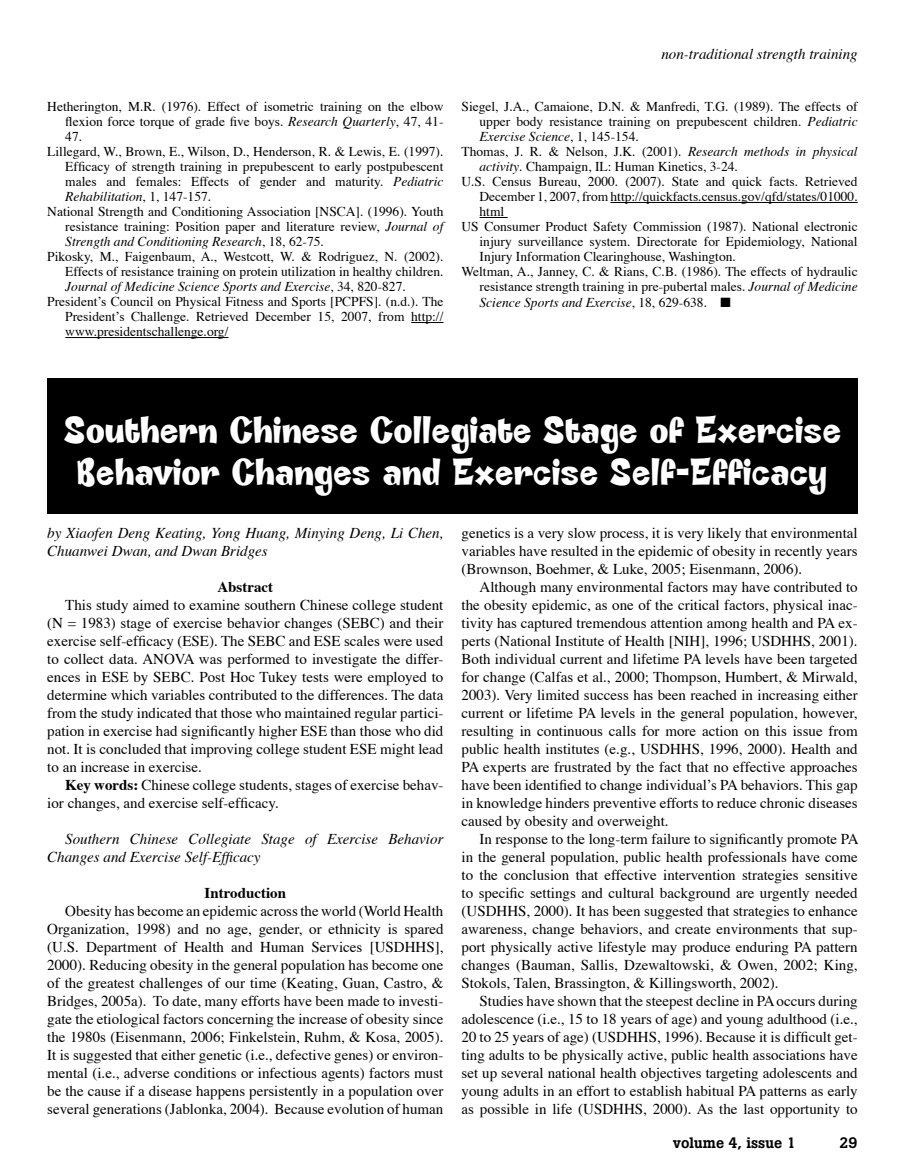
<style>
.page{position:relative;width:905px;height:1175px;background:#fff}
.page>*{position:absolute;margin:0;border:0;box-sizing:border-box;transform-origin:0 0}
.t1{font:36px/42px "Godfrey";color:#fff;text-align:center}
.t2{font:15px/18px "Times";color:#000;text-align:justify}
.t3{font:italic 15px/18px "Times";color:#000}
.t4{font:700 15px "Times";color:#000}
.t5{font:500 15px "Boton";color:#000}
.t6{font:13.5px "Times";color:#000}
.t7{font:italic 13.5px "Times";color:#000}
.s1{font-style:italic}
.s2{font-style:normal}
.s3{font-weight:700}
</style>
<div class="page">
<hr style="left:411px;top:322px;width:32px;height:1px;background:#000">
<hr style="left:65px;top:337px;width:163px;height:1px;background:#000">
<hr style="left:610px;top:202px;width:247px;height:1px;background:#000">
<svg style="left:479px;top:217px;width:28px;height:1px"></svg>
<div style="left:47px;top:378px;width:810px;height:135px;background:#000"></div>
<p class="t3" style="left:661px;top:45px;width:198px">non-traditional strength training</p>
<p class="t6" style="left:47px;top:98px;width:397px">Hetherington, M.R. (1976). Effect of isometric training on the elbow</p>
<p class="t6" style="left:65px;top:113px;width:379px">flexion force torque of grade five boys. <span class="s1">Research Quarterly</span>, 47, 41-</p>
<p class="t6" style="left:65px;top:128px;width:18px">47.</p>
<p class="t6" style="left:47px;top:143px;width:397px">Lillegard, W., Brown, E., Wilson, D., Henderson, R. &amp; Lewis, E. (1997).</p>
<p class="t6" style="left:65px;top:158px;width:379px">Efficacy of strength training in prepubescent to early postpubescent</p>
<p class="t6" style="left:65px;top:173px;width:379px">males and females: Effects of gender and maturity. <span class="s1">Pediatric</span></p>
<p class="t7" style="left:65px;top:188px;width:147px">Rehabilitation<span class="s2">, 1, 147-157.</span></p>
<p class="t6" style="left:47px;top:203px;width:398px">National Strength and Conditioning Association [NSCA]. (1996). Youth</p>
<p class="t6" style="left:65px;top:218px;width:379px">resistance training: Position paper and literature review, <span class="s1">Journal of</span></p>
<p class="t7" style="left:65px;top:233px;width:260px">Strength and Conditioning Research<span class="s2">, 18, 62-75.</span></p>
<p class="t6" style="left:47px;top:248px;width:397px">Pikosky, M., Faigenbaum, A., Westcott, W. &amp; Rodriguez, N. (2002).</p>
<p class="t6" style="left:65px;top:263px;width:379px">Effects of resistance training on protein utilization in healthy children.</p>
<p class="t7" style="left:65px;top:278px;width:342px">Journal of Medicine Science Sports and Exercise<span class="s2">, 34, 820-827.</span></p>
<p class="t6" style="left:47px;top:293px;width:397px">Presidentʼs Council on Physical Fitness and Sports [PCPFS]. (n.d.). The</p>
<p class="t6" style="left:65px;top:308px;width:379px">Presidentʼs Challenge. Retrieved December 15, 2007, from http://</p>
<p class="t6" style="left:65px;top:323px;width:165px">www.presidentschallenge.org/</p>
<p class="t6" style="left:461px;top:98px;width:397px">Siegel, J.A., Camaione, D.N. &amp; Manfredi, T.G. (1989). The effects of</p>
<p class="t6" style="left:479px;top:113px;width:379px">upper body resistance training on prepubescent children. <span class="s1">Pediatric</span></p>
<p class="t7" style="left:479px;top:128px;width:161px">Exercise Science<span class="s2">, 1, 145-154.</span></p>
<p class="t6" style="left:461px;top:143px;width:398px">Thomas, J. R. &amp; Nelson, J.K. (2001). <span class="s1">Research methods in physical</span></p>
<p class="t6" style="left:479px;top:158px;width:260px"><span class="s1">activity</span>. Champaign, IL: Human Kinetics, 3-24.</p>
<p class="t6" style="left:461px;top:173px;width:398px">U.S. Census Bureau, 2000. (2007). State and quick facts. Retrieved</p>
<p class="t6" style="left:479px;top:188px;width:380px">December 1, 2007, from http://quickfacts.census.gov/qfd/states/01000.</p>
<p class="t6" style="left:479px;top:203px;width:26px">html</p>
<p class="t6" style="left:461px;top:218px;width:398px">US Consumer Product Safety Commission (1987). National electronic</p>
<p class="t6" style="left:479px;top:233px;width:379px">injury surveillance system. Directorate for Epidemiology, National</p>
<p class="t6" style="left:479px;top:248px;width:258px">Injury Information Clearinghouse, Washington.</p>
<p class="t6" style="left:461px;top:263px;width:397px">Weltman, A., Janney, C. &amp; Rians, C.B. (1986). The effects of hydraulic</p>
<p class="t6" style="left:479px;top:278px;width:379px">resistance strength training in pre-pubertal males. <span class="s1">Journal of Medicine</span></p>
<p class="t7" style="left:479px;top:294px;width:253px">Science Sports and Exercise<span class="s2">, 18, 629-638.</span> ■</p>
<h1 class="t1" style="left:64px;top:409px;width:778px">Southern Chinese Collegiate Stage of Exercise<br>Behavior Changes and Exercise Self-Efficacy</h1>
<p class="t3" style="left:47px;top:525px;width:397px">by Xiaofen Deng Keating, Yong Huang, Minying Deng, Li Chen,<br>Chuanwei Dwan, and Dwan Bridges</p>
<p class="t4" style="left:217px;top:577px;width:57px">Abstract</p>
<p class="t2" style="left:47px;top:597px;width:398px;text-indent:18px">This study aimed to examine southern Chinese college student (N = 1983) stage of exercise behavior changes (SEBC) and their exercise self-efficacy (ESE). The SEBC and ESE scales were used to collect data. ANOVA was performed to investigate the differ&shy;ences in ESE by SEBC. Post Hoc Tukey tests were employed to determine which variables contributed to the differences. The data from the study indicated that those who maintained regular partici&shy;pation in exercise had significantly higher ESE than those who did not. It is concluded that improving college student ESE might lead to an increase in exercise.</p>
<p class="t2" style="left:47px;top:777px;width:397px;text-indent:18px"><span class="s3">Key words:</span> Chinese college students, stages of exercise behav&shy;ior changes, and exercise self-efficacy.</p>
<p class="t3" style="left:47px;top:831px;width:398px;text-indent:18px">Southern Chinese Collegiate Stage of Exercise Behavior<br>Changes and Exercise Self-Efficacy</p>
<p class="t4" style="left:205px;top:883px;width:83px">Introduction</p>
<p class="t2" style="left:47px;top:903px;width:398px;text-indent:18px">Obesity has become an epidemic across the world (World Health Organization, 1998) and no age, gender, or ethnicity is spared (U.S. Department of Health and Human Services [USDHHS], 2000). Reducing obesity in the general population has become one of the greatest challenges of our time (Keating, Guan, Castro, &amp; Bridges, 2005a). To date, many efforts have been made to investi&shy;gate the etiological factors concerning the increase of obesity since the 1980s (Eisenmann, 2006; Finkelstein, Ruhm, &amp; Kosa, 2005).<br>It is suggested that either genetic (i.e., defective genes) or environ&shy;mental (i.e., adverse conditions or infectious agents) factors must be the cause if a disease happens persistently in a population over several generations (Jablonka, 2004). Because evolution of human</p>
<p class="t2" style="left:461px;top:525px;width:398px">genetics is a very slow process, it is very likely that environmental variables have resulted in the epidemic of obesity in recently years (Brownson, Boehmer, &amp; Luke, 2005; Eisenmann, 2006).</p>
<p class="t2" style="left:461px;top:579px;width:398px;text-indent:18px">Although many environmental factors may have contributed to the obesity epidemic, as one of the critical factors, physical inac&shy;tivity has captured tremendous attention among health and PA ex&shy;perts (National Institute of Health [NIH], 1996; USDHHS, 2001).<br>Both individual current and lifetime PA levels have been targeted for change (Calfas et al., 2000; Thompson, Humbert, &amp; Mirwald, 2003). Very limited success has been reached in increasing either current or lifetime PA levels in the general population, however, resulting in continuous calls for more action on this issue from public health institutes (e.g., USDHHS, 1996, 2000). Health and PA experts are frustrated by the fact that no effective approaches have been identified to change individualʼs PA behaviors. This gap in knowledge hinders preventive efforts to reduce chronic diseases caused by obesity and overweight.</p>
<p class="t2" style="left:461px;top:831px;width:398px;text-indent:18px">In response to the long-term failure to significantly promote PA in the general population, public health professionals have come to the conclusion that effective intervention strategies sensitive to specific settings and cultural background are urgently needed (USDHHS, 2000). It has been suggested that strategies to enhance awareness, change behaviors, and create environments that sup&shy;port physically active lifestyle may produce enduring PA pattern changes (Bauman, Sallis, Dzewaltowski, &amp; Owen, 2002; King, Stokols, Talen, Brassington, &amp; Killingsworth, 2002).</p>
<p class="t2" style="left:461px;top:993px;width:398px;text-indent:18px">Studies have shown that the steepest decline in PA occurs during adolescence (i.e., 15 to 18 years of age) and young adulthood (i.e., 20 to 25 years of age) (USDHHS, 1996). Because it is difficult get&shy;ting adults to be physically active, public health associations have set up several national health objectives targeting adolescents and young adults in an effort to establish habitual PA patterns as early as possible in life (USDHHS, 2000). As the last opportunity to</p>
<p class="t5" style="left:673px;top:1133px;width:124px">volume 4, issue 1</p>
<p class="t5" style="left:839px;top:1133px;width:20px">29</p>
</div>
